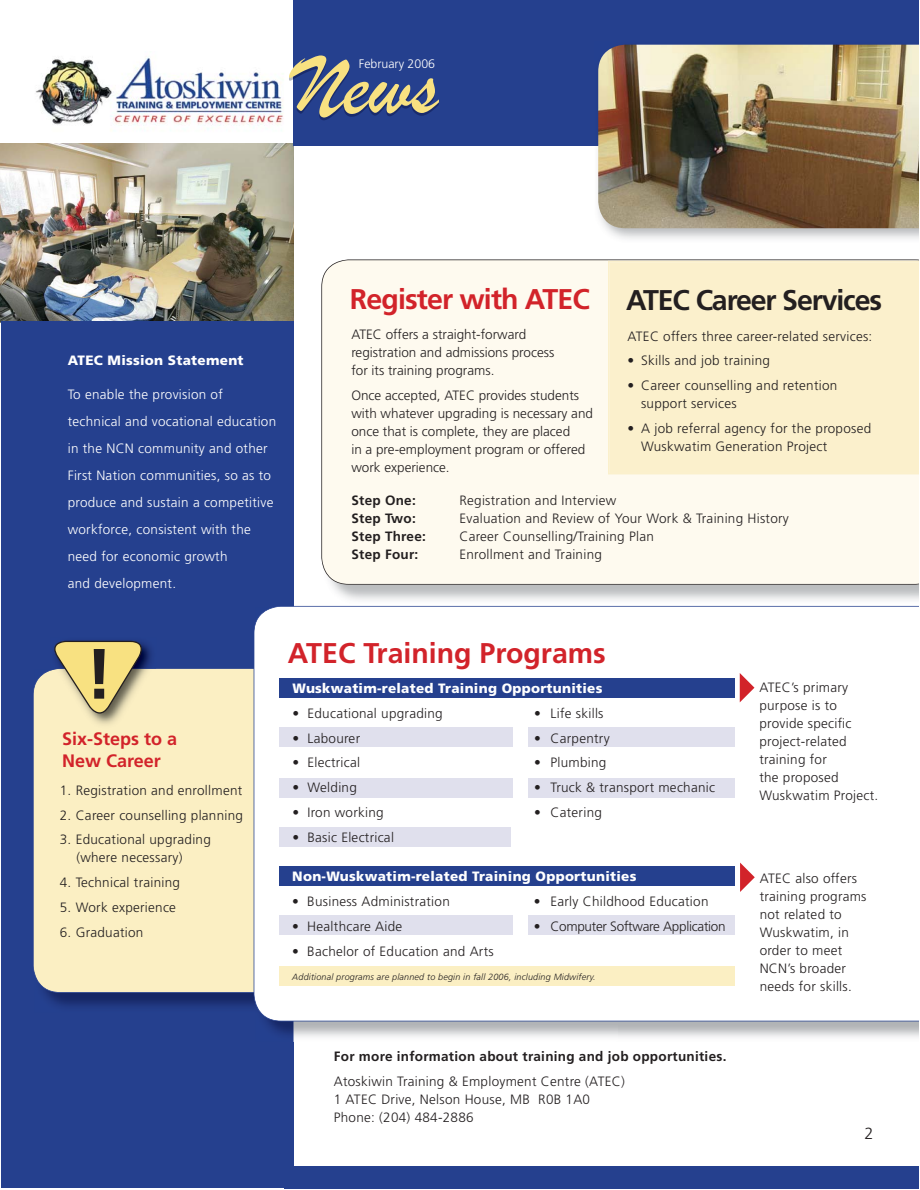
<style>
.page{position:relative;width:920px;height:1190px;background:#fff}
.page>*{position:absolute;margin:0;border:0;box-sizing:border-box;transform-origin:0 0}
.t1{font:86.7px "Brush Script";color:#f8e181}
.t2{font:700 71.1px "Frutiger";color:#231f20}
.t3{font:700 28.5px "Frutiger";color:#d2232a}
.t4{font:700 28.5px "Frutiger";letter-spacing:-.04em;color:#231f20}
.t5{font:700 28.5px "Frutiger";letter-spacing:-.025em;color:#d2232a}
.t6{font:700 18px/21.6px "Frutiger";color:#d2232a}
.t7{font:300 16.2px "Frutiger";color:#231f20}
.t8{font:300 13.5px/18px "Frutiger";letter-spacing:.02em;color:#231f20}
.t9{font:300 13.5px/18px "Frutiger";color:#231f20}
.t10{font:300 13.5px/27px "Frutiger";letter-spacing:.02em;color:#fff}
.t11{font:900 13.5px "Frutiger";letter-spacing:.02em;color:#fff}
.t12{font:700 13.5px "Frutiger";letter-spacing:.02em;color:#231f20}
.t13{font:300 13.5px "Frutiger";letter-spacing:-.02em;color:#231f20}
.t14{font:300 12.3px "Frutiger";color:#fff}
.t15{font:italic 300 9px "Frutiger";letter-spacing:.02em;color:#231f20}
</style>
<div class="page">
<img style="left:910px;top:584px;width:8px;height:16px">
<img style="left:332px;top:584px;width:578px;height:16px">
<div style="left:321px;top:259px;width:597px;height:325px;background:#fefaef"></div>
<img style="left:0;top:144px;width:293px;height:179px">
<div style="left:1px;top:321px;width:292px;height:866px;background:#25408e"></div>
<img style="left:44px;top:992px;width:209px;height:15px">
<div style="left:33px;top:668px;width:220px;height:324px;background:#fbefc3"></div>
<img style="left:293px;top:1021px;width:324px;height:20px">
<svg style="left:253px;top:605px;width:665px;height:416px"></svg>
<div style="left:279px;top:677px;width:455px;height:20px;background:#25408e"></div>
<div style="left:279px;top:727px;width:455px;height:20px;background:#e0e0ed"></div>
<div style="left:279px;top:777px;width:455px;height:20px;background:#e0e0ed"></div>
<div style="left:279px;top:826px;width:232px;height:20px;background:#e0e0ed"></div>
<div style="left:293px;top:0;width:625px;height:146px;background:#25408e"></div>
<img style="left:598px;top:45px;width:320px;height:183px">
<img style="left:35px;top:57px;width:248px;height:74px">
<div style="left:279px;top:866px;width:455px;height:20px;background:#25408e"></div>
<div style="left:279px;top:915px;width:455px;height:20px;background:#e0e0ed"></div>
<div style="left:279px;top:965px;width:455px;height:20px;background:#fbefc3"></div>
<div style="left:513px;top:714px;width:15px;height:138px;background:#fff"></div>
<div style="left:513px;top:890px;width:14px;height:69px;background:#fff"></div>
<img style="left:51px;top:646px;width:105px;height:82px">
<img style="left:148px;top:668px;width:8px;height:2px">
<svg style="left:48px;top:640px;width:100px;height:81px;background:#d4c790"></svg>
<div style="left:284px;top:1166px;width:634px;height:22px;background:#25408e"></div>
<svg style="left:739px;top:673px;width:15px;height:29px"></svg>
<svg style="left:740px;top:862px;width:14px;height:29px"></svg>
<div style="left:608px;top:261px;width:310px;height:213px;background:#fbf0cc"></div>
<h1 class="t1" style="left:293px;top:36px;width:146px">News</h1>
<p class="t14" style="left:359px;top:58px;width:78px">February 2006</p>
<p class="t11" style="left:68px;top:355px;width:177px">ATEC Mission Statement</p>
<p class="t10" style="left:68px;top:381px;width:210px">To enable the provision of technical and vocational education in the NCN community and other<br>First Nation communities, so as to produce and sustain a competitive workforce, consistent with the need for economic growth<br>and development.</p>
<h3 class="t5" style="left:350px;top:287px;width:241px">Register with ATEC</h3>
<p class="t9" style="left:351px;top:326px;width:204px">ATEC offers a straight-forward registration and admissions process for its training programs.</p>
<p class="t9" style="left:351px;top:387px;width:243px">Once accepted, ATEC provides students with whatever upgrading is necessary and once that is complete, they are placed<br>in a pre-employment program or offered work experience.</p>
<h3 class="t4" style="left:626px;top:288px;width:257px">ATEC Career Services</h3>
<p class="t8" style="left:627px;top:328px;width:246px">ATEC offers three career-related services:</p>
<p class="t8" style="left:627px;top:352px;width:144px">• Skills and job training</p>
<p class="t8" style="left:641px;top:377px;width:198px;text-indent:-14px">• Career counselling and retention support services</p>
<p class="t8" style="left:641px;top:420px;width:232px;text-indent:-14px">• A job referral agency for the proposed<br>Wuskwatim Generation Project</p>
<p class="t12" style="left:351px;top:494px;width:66px">Step One:</p>
<p class="t8" style="left:459px;top:492px;width:158px">Registration and Interview</p>
<p class="t12" style="left:351px;top:512px;width:66px">Step Two:</p>
<p class="t8" style="left:459px;top:510px;width:331px">Evaluation and Review of Your Work &amp; Training History</p>
<p class="t12" style="left:351px;top:530px;width:76px">Step Three:</p>
<p class="t8" style="left:459px;top:528px;width:196px">Career Counselling/Training Plan</p>
<p class="t12" style="left:351px;top:548px;width:68px">Step Four:</p>
<p class="t8" style="left:459px;top:546px;width:144px">Enrollment and Training</p>
<h2 class="t2" style="left:85px;top:645px;width:29px">!</h2>
<h3 class="t6" style="left:62px;top:729px;width:117px">Six-Steps to a<br>New Career</h3>
<p class="t8" style="left:60px;top:782px;width:184px">1. Registration and enrollment</p>
<p class="t8" style="left:60px;top:806px;width:185px">2. Career counselling planning</p>
<p class="t8" style="left:76px;top:831px;width:136px;text-indent:-16px">3. Educational upgrading (where necessary)</p>
<p class="t8" style="left:60px;top:874px;width:122px">4. Technical training</p>
<p class="t8" style="left:60px;top:899px;width:118px">5. Work experience</p>
<p class="t8" style="left:60px;top:923px;width:85px">6. Graduation</p>
<h3 class="t3" style="left:288px;top:641px;width:319px">ATEC Training Programs</h3>
<p class="t11" style="left:292px;top:682px;width:311px">Wuskwatim-related Training Opportunities</p>
<p class="t8" style="left:292px;top:705px;width:152px">• Educational upgrading</p>
<p class="t8" style="left:534px;top:705px;width:71px">• Life skills</p>
<p class="t8" style="left:292px;top:729px;width:69px">• Labourer</p>
<p class="t8" style="left:534px;top:729px;width:77px">• Carpentry</p>
<p class="t8" style="left:292px;top:754px;width:69px">• Electrical</p>
<p class="t8" style="left:534px;top:754px;width:74px">• Plumbing</p>
<p class="t8" style="left:292px;top:779px;width:66px">• Welding</p>
<p class="t8" style="left:534px;top:779px;width:182px">• Truck &amp; transport mechanic</p>
<p class="t8" style="left:292px;top:804px;width:93px">• Iron working</p>
<p class="t8" style="left:534px;top:804px;width:69px">• Catering</p>
<p class="t8" style="left:292px;top:828px;width:103px">• Basic Electrical</p>
<p class="t11" style="left:292px;top:871px;width:346px">Non-Wuskwatim-related Training Opportunities</p>
<p class="t8" style="left:292px;top:893px;width:159px">• Business Administration</p>
<p class="t8" style="left:534px;top:893px;width:176px">• Early Childhood Education</p>
<p class="t8" style="left:292px;top:918px;width:112px">• Healthcare Aide</p>
<p class="t13" style="left:534px;top:920px;width:193px">• Computer Software Application</p>
<p class="t8" style="left:292px;top:942px;width:203px">• Bachelor of Education and Arts</p>
<p class="t15" style="left:292px;top:973px;width:305px">Additional programs are planned to begin in fall 2006, including Midwifery.</p>
<p class="t8" style="left:759px;top:679px;width:120px">ATEC’s primary purpose is to provide specific project-related training for<br>the proposed<br>Wuskwatim Project.</p>
<p class="t8" style="left:759px;top:869px;width:108px">ATEC also offers training programs not related to<br>Wuskwatim, in order to meet<br>NCN’s broader needs for skills.</p>
<p class="t12" style="left:334px;top:1051px;width:394px">For more information about training and job opportunities.</p>
<p class="t8" style="left:334px;top:1073px;width:292px">Atoskiwin Training &amp; Employment Centre (ATEC)<br>1 ATEC Drive, Nelson House, MB R0B 1A0<br>Phone: (204) 484-2886</p>
<p class="t7" style="left:864px;top:1126px;width:11px">2</p>
</div>
